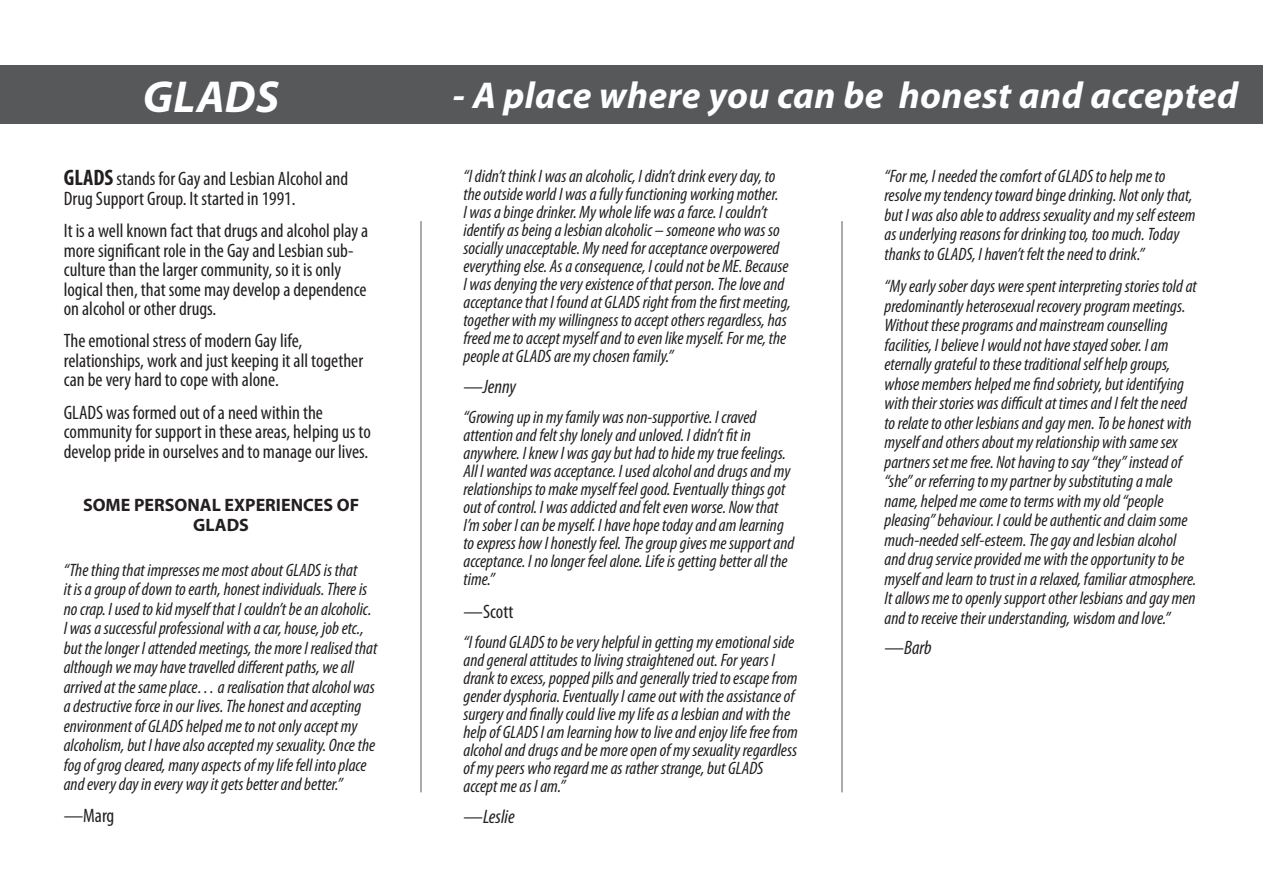
<style>
.page{position:relative;width:1263px;height:893px;background:#fff}
.page>*{position:absolute;margin:0;border:0;box-sizing:border-box;transform-origin:0 0}
.mega_heading{font:italic 700 45px "Myriad Pro";letter-spacing:.01em;color:#fff}
.t1{font:italic 700 37.5px "Myriad Pro";letter-spacing:.01em;color:#fff}
.Main_type{font:condensed 19.5px/19.5px "Myriad Pro";color:#231f20}
.t2{font:italic condensed 19.5px "Myriad Pro";color:#231f20}
.quote{font:italic condensed 18px/19.5px "Myriad Pro";color:#231f20}
.Sub_Heading{font:700 18px/19.5px "Myriad Pro";color:#231f20;text-align:center}
.s1{font-weight:700;font-size:22.5px}
</style>
<div class="page">
<div style="left:0;top:65px;width:1263px;height:58px;background:#57585a"></div>
<hr style="left:421px;top:221px;width:1px;height:571px;background:#57585a">
<hr style="left:842px;top:221px;width:1px;height:571px;background:#57585a">
<p class="mega_heading" style="left:143px;top:68px;width:138px">GLADS</p>
<p class="Main_type" style="left:64px;top:169px;width:286px"><span class="s1">GLADS</span> stands for Gay and Lesbian Alcohol and<br>Drug Support Group. It started in 1991.</p>
<p class="Main_type" style="left:64px;top:221px;width:306px">It is a well known fact that drugs and alcohol play a more significant role in the Gay and Lesbian sub&shy;culture than the larger community, so it is only logical then, that some may develop a dependence on alcohol or other drugs.</p>
<p class="Main_type" style="left:64px;top:331px;width:301px">The emotional stress of modern Gay life, relationships, work and just keeping it all together can be very hard to cope with alone.</p>
<p class="Main_type" style="left:64px;top:402px;width:309px">GLADS was formed out of a need within the community for support in these areas, helping us to develop pride in ourselves and to manage our lives.</p>
<p class="Sub_Heading" style="left:83px;top:495px;width:278px">SOME PERSONAL EXPERIENCES OF<br>GLADS</p>
<p class="quote" style="left:64px;top:560px;width:315px">“The thing that impresses me most about GLADS is that<br>it is a group of down to earth, honest individuals. There is no crap. I used to kid myself that I couldn’t be an alcoholic.<br>I was a successful professional with a car, house, job etc., but the longer I attended meetings, the more I realised that although we may have travelled different paths, we all arrived at the same place… a realisation that alcohol was a destructive force in our lives. The honest and accepting environment of GLADS helped me to not only accept my alcoholism, but I have also accepted my sexuality. Once the fog of grog cleared, many aspects of my life fell into place and every day in every way it gets better and better.”</p>
<p class="Main_type" style="left:64px;top:806px;width:52px">—Marg</p>
<p class="t1" style="left:453px;top:71px;width:787px">- A place where you can be honest and accepted</p>
<p class="quote" style="left:463px;top:167px;width:329px;line-height:18px">“I didn’t think I was an alcoholic, I didn’t drink every day, to the outside world I was a fully functioning working mother.<br>I was a binge drinker. My whole life was a farce. I couldn’t identify as being a lesbian alcoholic – someone who was so socially unacceptable. My need for acceptance overpowered everything else. As a consequence, I could not be ME. Because I was denying the very existence of that person. The love and acceptance that I found at GLADS right from the first meeting, together with my willingness to accept others regardless, has freed me to accept myself and to even like myself. For me, the people at GLADS are my chosen family.”</p>
<p class="t2" style="left:463px;top:374px;width:54px">—Jenny</p>
<p class="quote" style="left:463px;top:408px;width:332px;line-height:18px">“Growing up in my family was non-supportive. I craved attention and felt shy lonely and unloved. I didn’t fit in anywhere. I knew I was gay but had to hide my true feelings.<br>All I wanted was acceptance. I used alcohol and drugs and my relationships to make myself feel good. Eventually things got out of control. I was addicted and felt even worse. Now that I’m sober I can be myself. I have hope today and am learning to express how I honestly feel. The group gives me support and acceptance. I no longer feel alone. Life is getting better all the time.”</p>
<p class="Main_type" style="left:463px;top:601px;width:51px">—Scott</p>
<p class="quote" style="left:463px;top:633px;width:336px;line-height:18px">“I found GLADS to be very helpful in getting my emotional side and general attitudes to living straightened out. For years I drank to excess, popped pills and generally tried to escape from gender dysphoria. Eventually I came out with the assistance of surgery and finally could live my life as a lesbian and with the help of GLADS I am learning how to live and enjoy life free from alcohol and drugs and be more open of my sexuality regardless of my peers who regard me as rather strange, but GLADS accept me as I am.”</p>
<p class="t2" style="left:463px;top:805px;width:53px">—Leslie</p>
<p class="quote" style="left:884px;top:166px;width:312px">“For me, I needed the comfort of GLADS to help me to resolve my tendency toward binge drinking. Not only that, but I was also able to address sexuality and my self esteem as underlying reasons for drinking too, too much. Today thanks to GLADS, I haven’t felt the need to drink.”</p>
<p class="quote" style="left:884px;top:276px;width:314px">“My early sober days were spent interpreting stories told at predominantly heterosexual recovery program meetings.<br>Without these programs and mainstream counselling facilities, I believe I would not have stayed sober. I am eternally grateful to these traditional self help groups, whose members helped me find sobriety, but identifying with their stories was difficult at times and I felt the need to relate to other lesbians and gay men. To be honest with myself and others about my relationship with same sex partners set me free. Not having to say “they” instead of “she” or referring to my partner by substituting a male name, helped me come to terms with my old “people pleasing” behaviour. I could be authentic and claim some much-needed self-esteem. The gay and lesbian alcohol and drug service provided me with the opportunity to be myself and learn to trust in a relaxed, familiar atmosphere.<br>It allows me to openly support other lesbians and gay men and to receive their understanding, wisdom and love.”</p>
<p class="t2" style="left:884px;top:636px;width:49px">—Barb</p>
</div>
